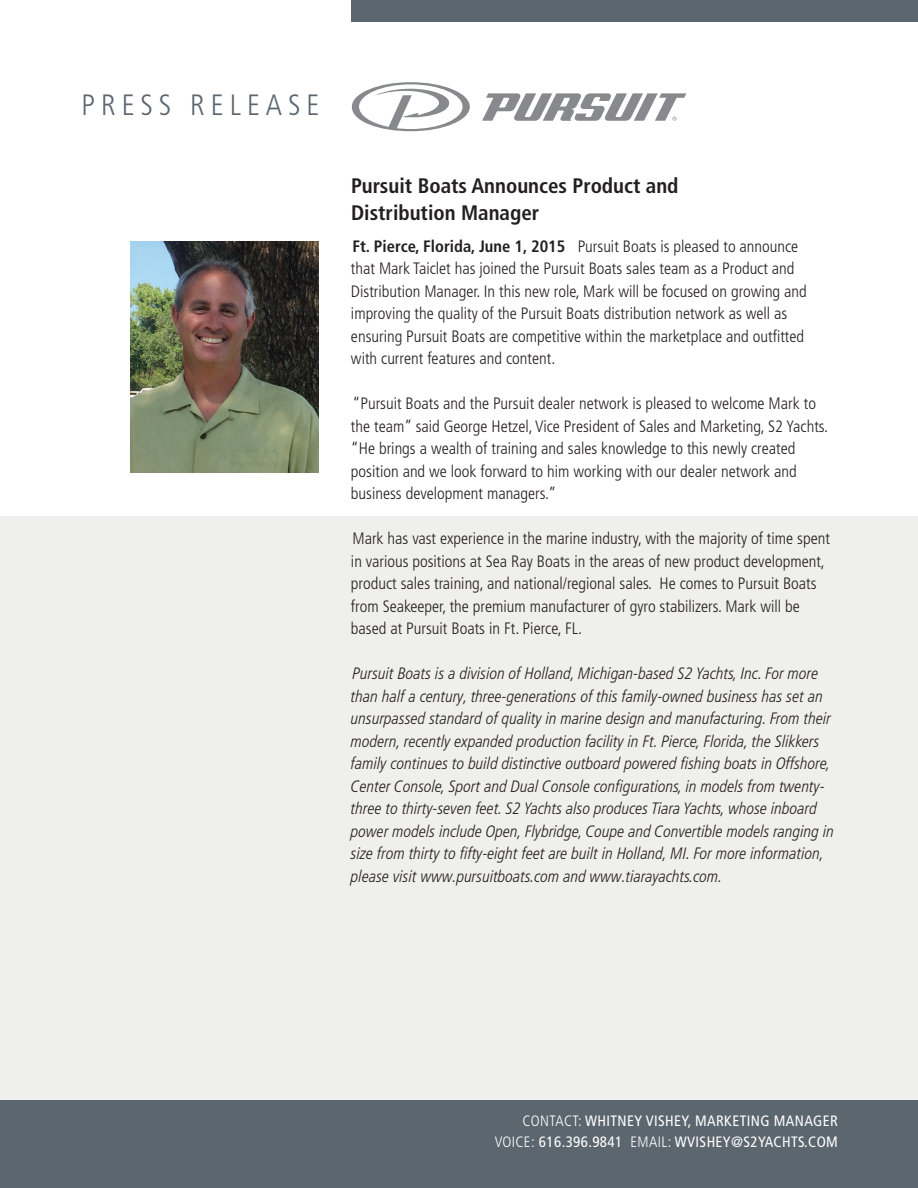
<style>
.page{position:relative;width:918px;height:1188px;background:#fff}
.page>*{position:absolute;margin:0;border:0;box-sizing:border-box;transform-origin:0 0}
.t1{font:300 condensed 29.4px "Frutiger LT Std";letter-spacing:.2em;color:#5c666f}
.t2{font:700 condensed 21px/27px "Frutiger";color:#231f20}
.t3{font:300 condensed 16.5px/22.5px "Frutiger";color:#231f20}
.t4{font:italic 300 condensed 16.5px/22.5px "Frutiger LT Pro";color:#231f20}
.t5{font:condensed 15px/21px "Frutiger";letter-spacing:.025em;color:#fff;text-align:right}
.s1{font-weight:700}
.s2{font-weight:300}
</style>
<div class="page">
<div style="left:0;top:1099px;width:918px;height:89px;background:#5c666f"></div>
<div style="left:0;top:516px;width:918px;height:583px;background:#efefee"></div>
<div style="left:351px;top:0;width:567px;height:22px;background:#5c666f"></div>
<img style="left:131px;top:241px;width:188px;height:231px">
<svg style="left:352px;top:82px;width:118px;height:49px"></svg>
<svg style="left:482px;top:93px;width:204px;height:28px"></svg>
<h1 class="t1" style="left:82px;top:88px;width:239px">PRESS RELEASE</h1>
<p class="t2" style="left:351px;top:173px;width:329px">Pursuit Boats Announces Product and<br>Distribution Manager</p>
<p class="t3" style="left:351px;top:235px;width:457px"><span class="s1">Ft. Pierce, Florida, June 1, 2015</span> Pursuit Boats is pleased to announce that Mark Taiclet has joined the Pursuit Boats sales team as a Product and Distribution Manager. In this new role, Mark will be focused on growing and improving the quality of the Pursuit Boats distribution network as well as ensuring Pursuit Boats are competitive within the marketplace and outfitted with current features and content.</p>
<p class="t3" style="left:351px;top:393px;width:479px">“Pursuit Boats and the Pursuit dealer network is pleased to welcome Mark to the team” said George Hetzel, Vice President of Sales and Marketing, S2 Yachts. “He brings a wealth of training and sales knowledge to this newly created position and we look forward to him working with our dealer network and business development managers.”</p>
<p class="t3" style="left:351px;top:528px;width:480px">Mark has vast experience in the marine industry, with the majority of time spent in various positions at Sea Ray Boats in the areas of new product development, product sales training, and national/regional sales. He comes to Pursuit Boats from Seakeeper, the premium manufacturer of gyro stabilizers. Mark will be based at Pursuit Boats in Ft. Pierce, FL.</p>
<p class="t4" style="left:351px;top:663px;width:485px">Pursuit Boats is a division of Holland, Michigan-based S2 Yachts, Inc. For more than half a century, three-generations of this family-owned business has set an unsurpassed standard of quality in marine design and manufacturing. From their modern, recently expanded production facility in Ft. Pierce, Florida, the Slikkers family continues to build distinctive outboard powered fishing boats in Offshore, Center Console, Sport and Dual Console configurations, in models from twenty&shy;three to thirty-seven feet. S2 Yachts also produces Tiara Yachts, whose inboard power models include Open, Flybridge, Coupe and Convertible models ranging in size from thirty to fifty-eight feet are built in Holland, MI. For more information, please visit www.pursuitboats.com and www.tiarayachts.com.</p>
<p class="t5" style="left:495px;top:1110px;width:345px"><span class="s2">CONTACT:</span> WHITNEY VISHEY, MARKETING MANAGER<br><span class="s2">VOICE:</span> 616.396.9841 <span class="s2">EMAIL:</span> WVISHEY@S2YACHTS.COM</p>
</div>
